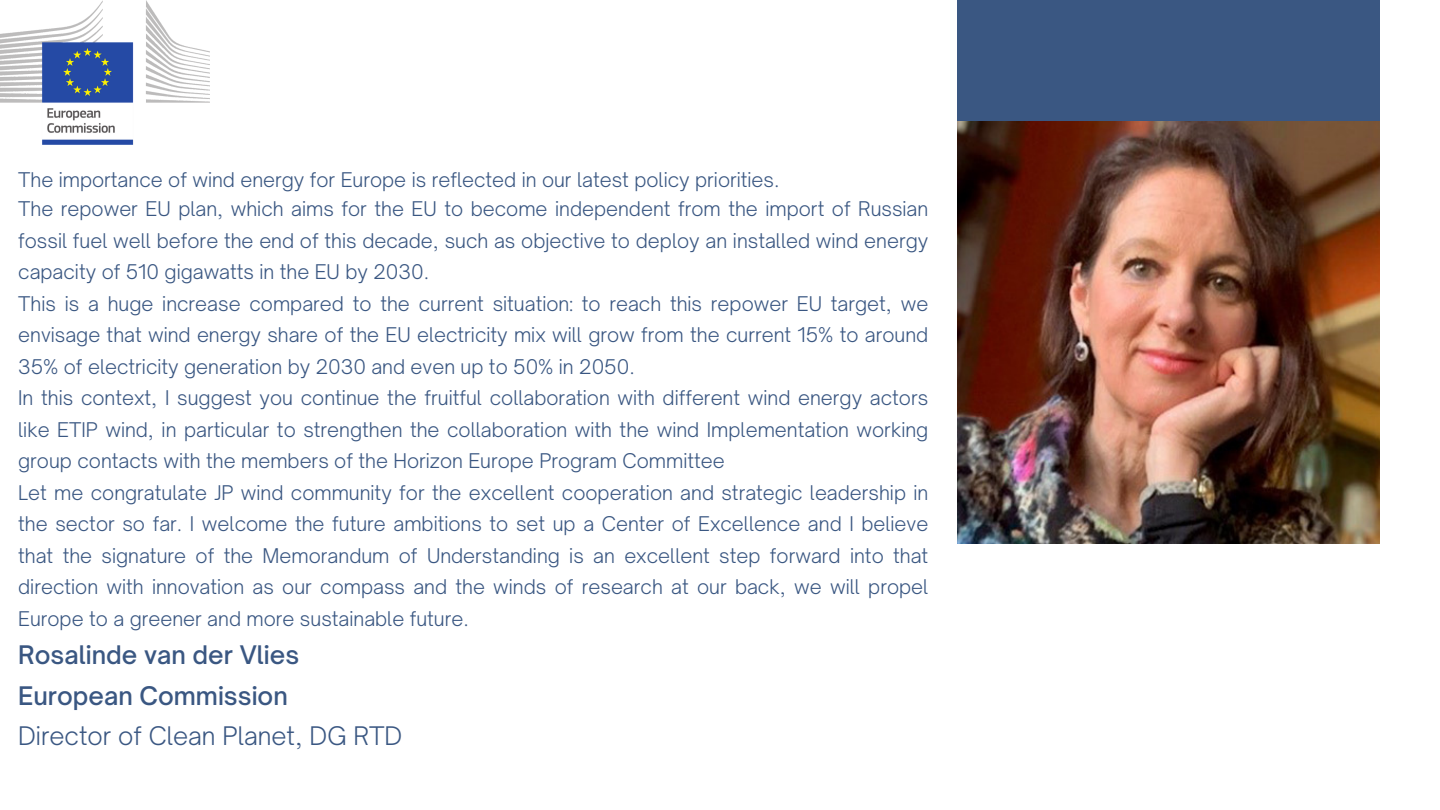
<style>
.page{position:relative;width:1440px;height:810px;background:#fff}
.page>*{position:absolute;margin:0;border:0;box-sizing:border-box;transform-origin:0 0}
.t1{font:500 24.5px "Open Sauce One";color:#3a5782}
.t2{font:300 24.5px "Open Sauce One";color:#3a5782}
.t3{font:300 19.4px/31.5px "Open Sauce One";color:#3a5782;text-align:justify}
</style>
<div class="page">
<div style="left:958px;top:0;width:422px;height:122px;background:#3a5782"></div>
<img style="left:0;top:0;width:209px;height:145px">
<img style="left:958px;top:122px;width:422px;height:422px">
<p class="t3" style="left:18px;top:164px;width:763px">The importance of wind energy for Europe is reflected in our latest policy priorities.</p>
<p class="t3" style="left:18px;top:193px;width:912px">The repower EU plan, which aims for the EU to become independent from the import of Russian fossil fuel well before the end of this decade, such as objective to deploy an installed wind energy capacity of 510 gigawatts in the EU by 2030.</p>
<p class="t3" style="left:18px;top:288px;width:912px">This is a huge increase compared to the current situation: to reach this repower EU target, we envisage that wind energy share of the EU electricity mix will grow from the current 15% to around 35% of electricity generation by 2030 and even up to 50% in 2050.</p>
<p class="t3" style="left:18px;top:382px;width:912px">In this context, I suggest you continue the fruitful collaboration with different wind energy actors like ETIP wind, in particular to strengthen the collaboration with the wind Implementation working group contacts with the members of the Horizon Europe Program Committee</p>
<p class="t3" style="left:18px;top:477px;width:912px">Let me congratulate JP wind community for the excellent cooperation and strategic leadership in the sector so far. I welcome the future ambitions to set up a Center of Excellence and I believe that the signature of the Memorandum of Understanding is an excellent step forward into that direction with innovation as our compass and the winds of research at our back, we will propel Europe to a greener and more sustainable future.</p>
<p class="t1" style="left:18px;top:640px;width:283px">Rosalinde van der Vlies</p>
<p class="t1" style="left:18px;top:680px;width:271px">European Commission</p>
<p class="t2" style="left:18px;top:721px;width:386px">Director of Clean Planet, DG RTD</p>
</div>
